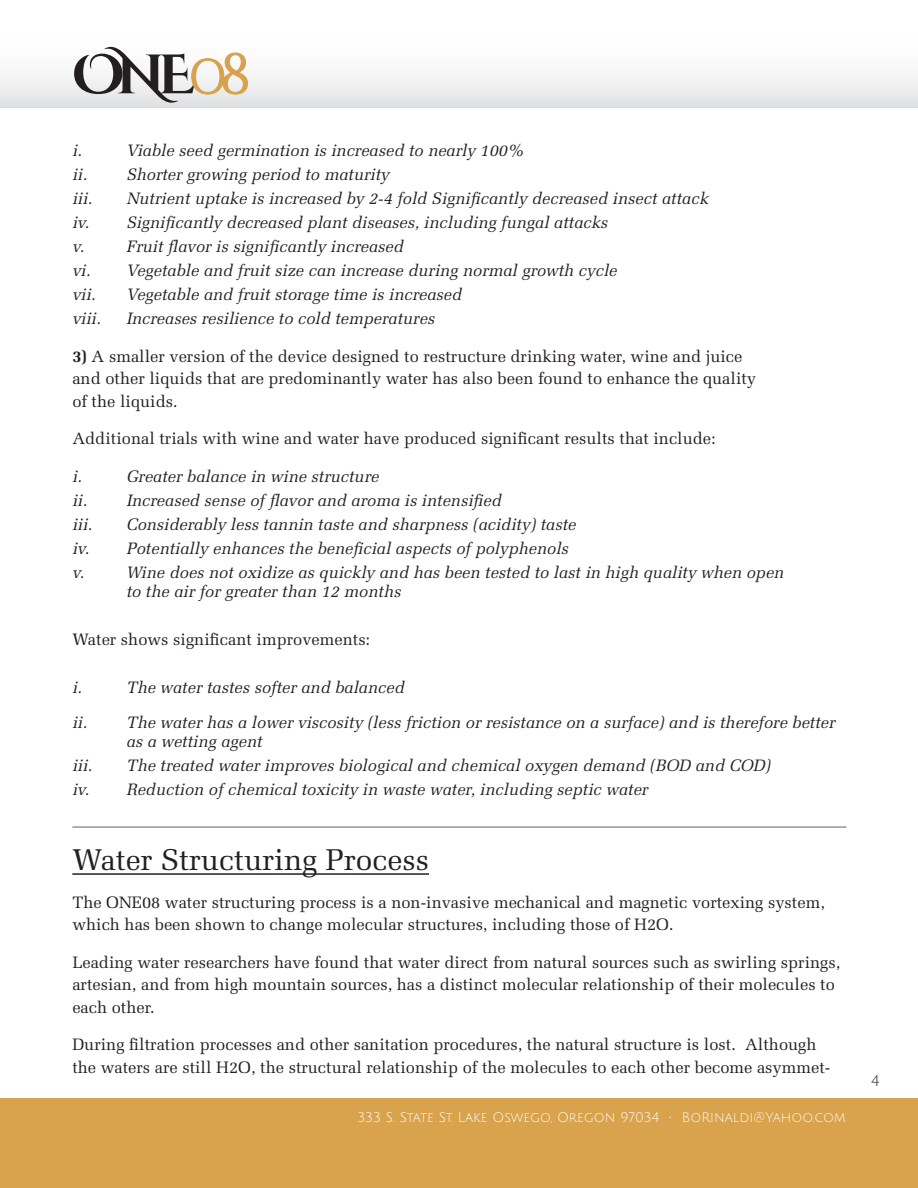
<style>
.page{position:relative;width:918px;height:1188px;background:#fff}
.page>*{position:absolute;margin:0;border:0;box-sizing:border-box;transform-origin:0 0}
.t1{font:30px "Melior LT Std";color:#231f20}
.t2{font:italic 16.5px/19.5px "Melior LT Std";color:#231f20}
.t3{font:16.5px/22.5px "Melior LT Std";color:#231f20}
.t4{font:15px "Julius Sans One";color:#231f20}
.t5{font:13.5px "Julius Sans One";color:#fff}
.s1{font-weight:700}
</style>
<div class="page">
<div style="left:0;top:1098px;width:918px;height:90px;background:#d9a24c"></div>
<div style="left:0;top:0;width:918px;height:108px;background:linear-gradient(to bottom,#fff,#e8e9ea)"></div>
<svg style="left:74px;top:47px;width:174px;height:56px"></svg>
<hr style="left:72px;top:873px;width:357px;height:2px;background:#231f20">
<hr style="left:72px;top:826px;width:774px;height:2px;background:#939598">
<p class="t2" style="left:72px;top:141px;width:11px">i.</p>
<p class="t2" style="left:126px;top:141px;width:399px">Viable seed germination is increased to nearly 100%</p>
<p class="t2" style="left:72px;top:165px;width:319px">ii. Shorter growing period to maturity</p>
<p class="t2" style="left:72px;top:189px;width:22px">iii.</p>
<p class="t2" style="left:126px;top:189px;width:584px">Nutrient uptake is increased by 2-4 fold Significantly decreased insect attack</p>
<p class="t2" style="left:72px;top:213px;width:537px">iv. Significantly decreased plant diseases, including fungal attacks</p>
<p class="t2" style="left:72px;top:237px;width:13px">v.</p>
<p class="t2" style="left:126px;top:237px;width:279px">Fruit flavor is significantly increased</p>
<p class="t2" style="left:72px;top:261px;width:546px">vi. Vegetable and fruit size can increase during normal growth cycle</p>
<p class="t2" style="left:72px;top:285px;width:25px">vii.</p>
<p class="t2" style="left:126px;top:285px;width:337px">Vegetable and fruit storage time is increased</p>
<p class="t2" style="left:72px;top:309px;width:30px">viii.</p>
<p class="t2" style="left:126px;top:309px;width:310px">Increases resilience to cold temperatures</p>
<p class="t3" style="left:72px;top:345px;width:685px"><span class="s1">3)</span> A smaller version of the device designed to restructure drinking water, wine and juice and other liquids that are predominantly water has also been found to enhance the quality of the liquids.</p>
<p class="t3" style="left:72px;top:427px;width:645px">Additional trials with wine and water have produced significant results that include:</p>
<p class="t2" style="left:72px;top:466px;width:11px">i.</p>
<p class="t2" style="left:126px;top:466px;width:254px">Greater balance in wine structure</p>
<p class="t2" style="left:72px;top:490px;width:431px">ii. Increased sense of flavor and aroma is intensified</p>
<p class="t2" style="left:72px;top:514px;width:22px">iii.</p>
<p class="t2" style="left:126px;top:514px;width:451px">Considerably less tannin taste and sharpness (acidity) taste</p>
<p class="t2" style="left:72px;top:538px;width:498px">iv. Potentially enhances the beneficial aspects of polyphenols</p>
<p class="t2" style="left:72px;top:562px;width:13px">v.</p>
<p class="t2" style="left:126px;top:562px;width:659px">Wine does not oxidize as quickly and has been tested to last in high quality when open to the air for greater than 12 months</p>
<p class="t3" style="left:72px;top:628px;width:299px">Water shows significant improvements:</p>
<p class="t2" style="left:72px;top:678px;width:11px">i.</p>
<p class="t2" style="left:126px;top:678px;width:280px">The water tastes softer and balanced</p>
<p class="t2" style="left:126px;top:712px;width:710px;text-indent:-54px">ii. The water has a lower viscosity (less friction or resistance on a surface) and is therefore better as a wetting agent</p>
<p class="t2" style="left:72px;top:756px;width:22px">iii.</p>
<p class="t2" style="left:126px;top:756px;width:646px">The treated water improves biological and chemical oxygen demand (BOD and COD)</p>
<p class="t2" style="left:72px;top:780px;width:577px">iv. Reduction of chemical toxicity in waste water, including septic water</p>
<p class="t1" style="left:72px;top:842px;width:358px">Water Structuring Process</p>
<p class="t3" style="left:72px;top:891px;width:754px">The ONE08 water structuring process is a non-invasive mechanical and magnetic vortexing system, which has been shown to change molecular structures, including those of H2O.</p>
<p class="t3" style="left:72px;top:951px;width:770px">Leading water researchers have found that water direct from natural sources such as swirling springs, artesian, and from high mountain sources, has a distinct molecular relationship of their molecules to each other.</p>
<p class="t3" style="left:72px;top:1033px;width:760px">During filtration processes and other sanitation procedures, the natural structure is lost. Although the waters are still H2O, the structural relationship of the molecules to each other become asymmet-</p>
<p class="t5" style="left:357px;top:1110px;width:490px">333 S. State St. Lake Oswego, Oregon 97034 • BoRinaldi@Yahoo.com</p>
<p class="t4" style="left:871px;top:1073px;width:10px">4</p>
</div>
